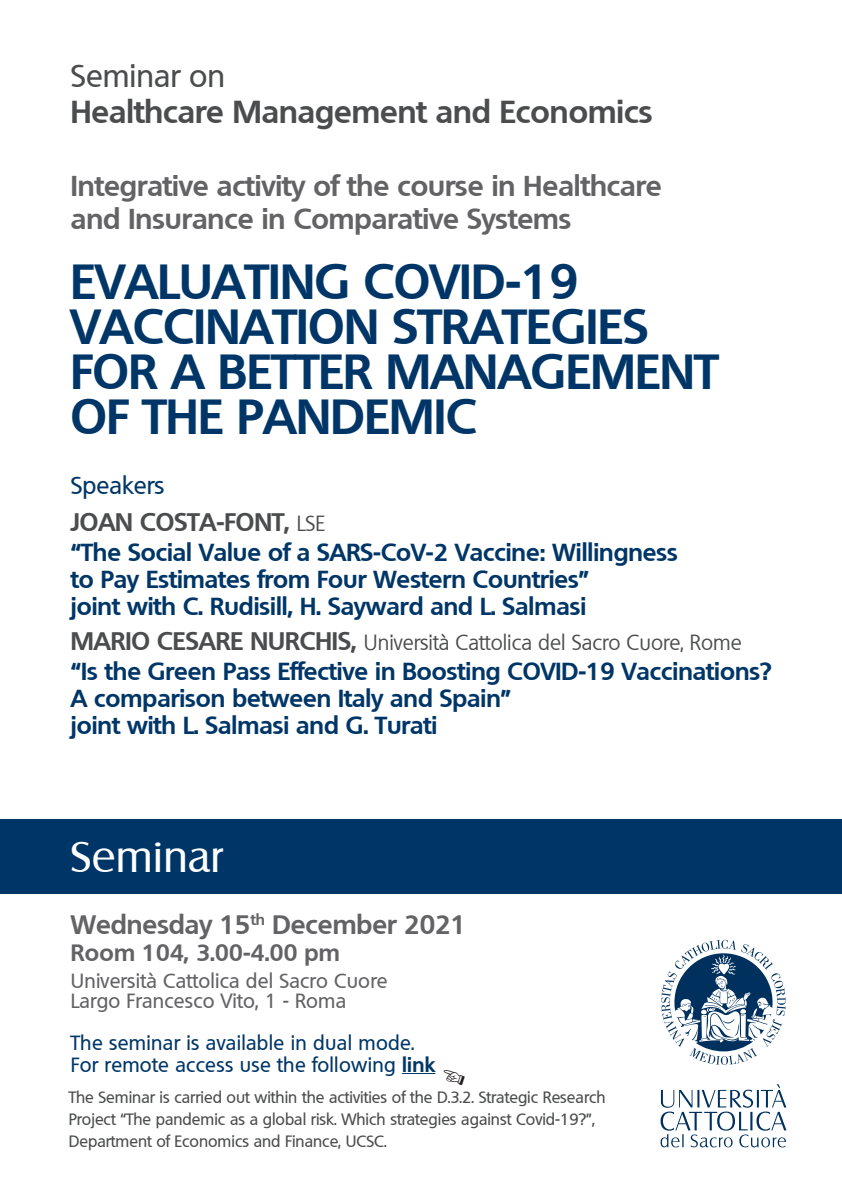
<style>
.page{position:relative;width:842px;height:1191px;background:#fff}
.page>*{position:absolute;margin:0;border:0;box-sizing:border-box;transform-origin:0 0}
.t1{font:700 48px "Quebec";color:#003667}
.t2{font:42px "Salzburg";letter-spacing:.01em;color:#fff}
.t3{font:700 31px "Quebec";color:#4b4c4d}
.t4{font:500 31px "Quebec";color:#4b4c4d}
.t5{font:700 28px "Quebec";color:#636366}
.t6{font:700 26px "Quebec";color:#636366}
.t7{font:700 24.7px "Quebec";color:#4b4c4d}
.t8{font:700 24px "Quebec";color:#003667}
.t9{font:500 24px "Quebec";color:#003667}
.t10{font:700 23px "Quebec";letter-spacing:.01em;color:#636366}
.t11{font:20.9px "Quebec";color:#4b4c4d}
.t12{font:500 20px/22px "Quebec";letter-spacing:.015em;color:#003667}
.t13{font:500 20px "Quebec";letter-spacing:.01em;color:#636366}
.t14{font:500 16px/22px "Quebec";color:#4b4c4d}
.s1{font-weight:400;font-size:20.9px}
.s2{font-weight:700;font-size:24.7px}
.s3{font-weight:700}
</style>
<div class="page">
<div style="left:0;top:819px;width:842px;height:75px;background:#003667"></div>
<svg style="left:661px;top:939px;width:125px;height:126px"></svg>
<svg style="left:660px;top:1084px;width:126px;height:63px"></svg>
<hr style="left:402px;top:1073px;width:33px;height:1px;background:#003667">
<p class="t4" style="left:71px;top:56px;width:156px">Seminar on</p>
<p class="t3" style="left:71px;top:91px;width:583px">Healthcare Management and Economics</p>
<p class="t5" style="left:71px;top:167px;width:593px">Integrative activity of the course in Healthcare</p>
<p class="t5" style="left:71px;top:200px;width:502px">and Insurance in Comparative Systems</p>
<p class="t1" style="left:71px;top:250px;width:509px">EVALUATING COVID-19</p>
<p class="t1" style="left:71px;top:295px;width:579px">VACCINATION STRATEGIES</p>
<p class="t1" style="left:71px;top:340px;width:649px">FOR A BETTER MANAGEMENT</p>
<p class="t1" style="left:71px;top:385px;width:407px">OF THE PANDEMIC</p>
<p class="t9" style="left:71px;top:470px;width:95px">Speakers</p>
<p class="t7" style="left:71px;top:506px;width:256px">JOAN COSTA-FONT, <span class="s1">LSE</span></p>
<p class="t8" style="left:71px;top:536px;width:609px">“The Social Value of a SARS-CoV-2 Vaccine: Willingness</p>
<p class="t8" style="left:71px;top:563px;width:520px">to Pay Estimates from Four Western Countries”</p>
<p class="t8" style="left:71px;top:590px;width:517px">joint with C. Rudisill, H. Sayward and L. Salmasi</p>
<p class="t11" style="left:71px;top:629px;width:672px"><span class="s2">MARIO CESARE NURCHIS,</span> Università Cattolica del Sacro Cuore, Rome</p>
<p class="t8" style="left:71px;top:655px;width:702px">“Is the Green Pass Effective in Boosting COVID-19 Vaccinations?</p>
<p class="t8" style="left:71px;top:682px;width:442px">A comparison between Italy and Spain”</p>
<p class="t8" style="left:71px;top:709px;width:368px">joint with L. Salmasi and G. Turati</p>
<p class="t2" style="left:71px;top:832px;width:153px">Seminar</p>
<p class="t6" style="left:71px;top:907px;width:397px">Wednesday 15<sup>th</sup> December 2021</p>
<p class="t10" style="left:71px;top:937px;width:271px">Room 104, 3.00-4.00 pm</p>
<p class="t13" style="left:71px;top:967px;width:318px">Università Cattolica del Sacro Cuore</p>
<p class="t13" style="left:71px;top:987px;width:277px">Largo Francesco Vito, 1 - Roma</p>
<p class="t12" style="left:71px;top:1031px;width:366px">The seminar is available in dual mode.<br>For remote access use the following <span class="s3">link</span></p>
<p class="t14" style="left:69px;top:1086px;width:538px">The Seminar is carried out within the activities of the D.3.2. Strategic Research<br>Project “The pandemic as a global risk. Which strategies against Covid-19?”,</p>
<p class="t14" style="left:69px;top:1130px;width:319px">Department of Economics and Finance, UCSC.</p>
</div>
